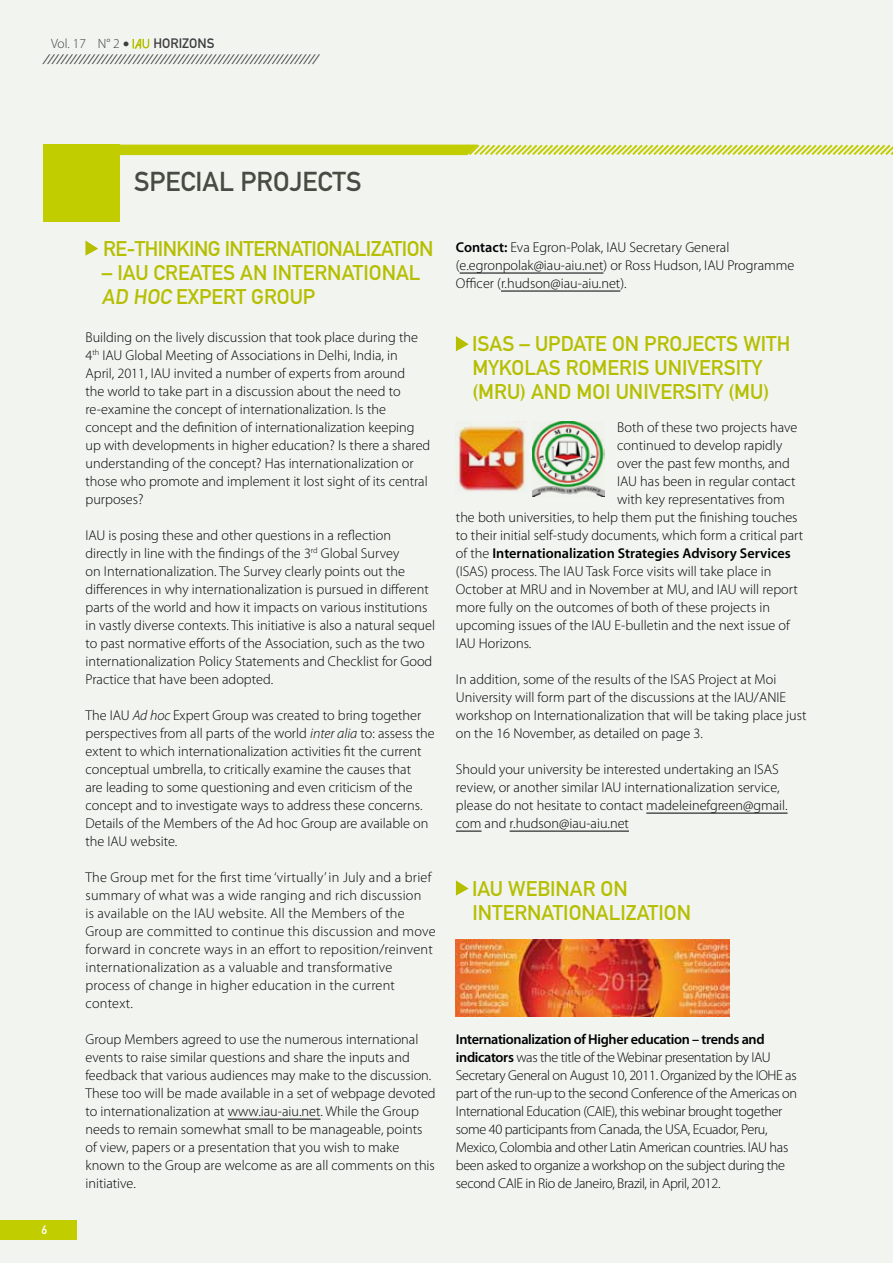
<style>
.page{position:relative;width:893px;height:1263px;background:#f2f4f0}
.page>*{position:absolute;margin:0;border:0;box-sizing:border-box;transform-origin:0 0}
.t1{font:27px "DIN Mittelschrift Std";color:#474c42}
.t2{font:21px "DIN Mittelschrift Std";color:#b5bf00}
.t3{font:300 14.25px/18px "Myriad Pro";color:#000}
.t4{font:300 14.25px/18px "Myriad Pro";letter-spacing:-.025em;color:#000}
.t5{font:600 14.25px "Myriad Pro";color:#000}
.t6{font:italic 13.5px "DIN Mittelschrift Std";color:#3e3d40}
.t7{font:300 13.5px "Myriad Pro";color:#3e3d40}
.t8{font:12px "DIN Mittelschrift Std";color:#fff}
.s1{font-size:27px}
.s2{font-family:"DIN Mittelschrift Std";font-weight:400}
.s3{font-style:italic}
.s4{font-weight:600}
.s5{font-weight:300}
</style>
<div class="page">
<div style="left:0;top:1220px;width:77px;height:20px;background:#c2cd00"></div>
<svg style="left:133px;top:39px;width:16px;height:10px"></svg>
<div style="left:43px;top:145px;width:76px;height:77px;background:#c2cd00"></div>
<svg style="left:43px;top:144px;width:850px;height:13px"></svg>
<hr style="left:228px;top:1119px;width:92px;height:1px;background:#000">
<svg style="left:85px;top:240px;width:13px;height:16px"></svg>
<hr style="left:460px;top:273px;width:143px;height:1px;background:#000">
<hr style="left:501px;top:291px;width:119px;height:1px;background:#000">
<hr style="left:646px;top:813px;width:142px;height:1px;background:#000">
<svg style="left:456px;top:831px;width:25px;height:1px"></svg>
<hr style="left:510px;top:831px;width:119px;height:1px;background:#000">
<svg style="left:456px;top:336px;width:13px;height:15px"></svg>
<svg style="left:456px;top:880px;width:13px;height:16px"></svg>
<img style="left:532px;top:421px;width:72px;height:75px">
<img style="left:456px;top:421px;width:70px;height:70px">
<img style="left:456px;top:940px;width:273px;height:77px">
<p class="t7" style="left:51px;top:36px;width:165px">Vol. 17 N° 2 <span class="s1">•</span> <span class="s2">HORIZONS</span></p>
<p class="t6" style="left:43px;top:51px;width:282px">/////////////////////////////////////////////////////////////</p>
<p class="t8" style="left:41px;top:1223px;width:7px">6</p>
<h1 class="t1" style="left:134px;top:165px;width:229px">SPECIAL PROJECTS</h1>
<h2 class="t2" style="left:103px;top:236px;width:44px">RE-THINKING</h2>
<h2 class="t2" style="left:225px;top:236px;width:17px">INTERNATIONALIZATION</h2>
<h2 class="t2" style="left:102px;top:260px;width:65px">– IAU CREATES</h2>
<h2 class="t2" style="left:240px;top:260px;width:45px">AN INTERNATIONAL</h2>
<h2 class="t2" style="left:102px;top:284px;width:45px">AD HOC</h2>
<h2 class="t2" style="left:176px;top:284px;width:36px">EXPERT</h2>
<h2 class="t2" style="left:251px;top:284px;width:27px">GROUP</h2>
<p class="t3" style="left:85px;top:328px;width:346px">Building on the lively discussion that took place during the 4<sup>th</sup> IAU Global Meeting of Associations in Delhi, India, in<br>April, 2011, IAU invited a number of experts from around<br>the world to take part in a discussion about the need to re-examine the concept of internationalization. Is the concept and the definition of internationalization keeping up with developments in higher education? Is there a shared understanding of the concept? Has internationalization or those who promote and implement it lost sight of its central purposes?</p>
<p class="t3" style="left:85px;top:526px;width:351px">IAU is posing these and other questions in a reflection directly in line with the findings of the 3<sup>rd</sup> Global Survey<br>on Internationalization. The Survey clearly points out the differences in why internationalization is pursued in different parts of the world and how it impacts on various institutions in vastly diverse contexts. This initiative is also a natural sequel to past normative efforts of the Association, such as the two internationalization Policy Statements and Checklist for Good Practice that have been adopted.</p>
<p class="t3" style="left:85px;top:706px;width:351px">The IAU <span class="s3">Ad hoc</span> Expert Group was created to bring together perspectives from all parts of the world <span class="s3">inter alia</span> to: assess the extent to which internationalization activities fit the current conceptual umbrella, to critically examine the causes that<br>are leading to some questioning and even criticism of the concept and to investigate ways to address these concerns.<br>Details of the Members of the Ad hoc Group are available on the IAU website.</p>
<p class="t3" style="left:85px;top:868px;width:352px">The Group met for the first time ‘virtually’ in July and a brief summary of what was a wide ranging and rich discussion<br>is available on the IAU website. All the Members of the Group are committed to continue this discussion and move forward in concrete ways in an effort to reposition/reinvent internationalization as a valuable and transformative process of change in higher education in the current context.</p>
<p class="t3" style="left:85px;top:1030px;width:352px">Group Members agreed to use the numerous international events to raise similar questions and share the inputs and feedback that various audiences may make to the discussion.<br>These too will be made available in a set of webpage devoted to internationalization at www.iau-aiu.net. While the Group needs to remain somewhat small to be manageable, points of view, papers or a presentation that you wish to make known to the Group are welcome as are all comments on this initiative.</p>
<p class="t3" style="left:456px;top:238px;width:340px"><span class="s4">Contact:</span> Eva Egron-Polak, IAU Secretary General (e.egronpolak@iau-aiu.net) or Ross Hudson, IAU Programme<br>Officer (r.hudson@iau-aiu.net).</p>
<h2 class="t2" style="left:472px;top:332px;width:114px">ISAS – UPDATE</h2>
<h2 class="t2" style="left:612px;top:332px;width:57px">ON PROJECTS</h2>
<h2 class="t2" style="left:743px;top:332px;width:28px">WITH</h2>
<h2 class="t2" style="left:472px;top:356px;width:29px">MYKOLAS</h2>
<h2 class="t2" style="left:566px;top:356px;width:26px">ROMERIS</h2>
<h2 class="t2" style="left:654px;top:356px;width:25px">UNIVERSITY</h2>
<h2 class="t2" style="left:472px;top:380px;width:168px">(MRU) AND MOI UNIVERSITY</h2>
<h2 class="t2" style="left:728px;top:380px;width:42px">(MU)</h2>
<p class="t3" style="left:617px;top:418px;width:182px">Both of these two projects have</p>
<p class="t3" style="left:617px;top:436px;width:167px">continued to develop rapidly</p>
<p class="t3" style="left:617px;top:454px;width:174px">over the past few months, and</p>
<p class="t3" style="left:617px;top:472px;width:180px">IAU has been in regular contact</p>
<p class="t3" style="left:617px;top:490px;width:169px">with key representatives from</p>
<p class="t3" style="left:456px;top:508px;width:343px">the both universities, to help them put the finishing touches</p>
<p class="t3" style="left:456px;top:526px;width:349px">to their initial self-study documents, which form a critical part</p>
<p class="t5" style="left:456px;top:544px;width:336px"><span class="s5">of the</span> Internationalization Strategies Advisory Services</p>
<p class="t3" style="left:456px;top:562px;width:317px">(ISAS) process. The IAU Task Force visits will take place in</p>
<p class="t3" style="left:456px;top:580px;width:343px">October at MRU and in November at MU, and IAU will report</p>
<p class="t3" style="left:456px;top:598px;width:316px">more fully on the outcomes of both of these projects in</p>
<p class="t3" style="left:456px;top:616px;width:335px">upcoming issues of the IAU E-bulletin and the next issue of</p>
<p class="t3" style="left:456px;top:634px;width:77px">IAU Horizons.</p>
<p class="t3" style="left:456px;top:670px;width:352px">In addition, some of the results of the ISAS Project at Moi University will form part of the discussions at the IAU/ANIE workshop on Internationalization that will be taking place just on the 16 November, as detailed on page 3.</p>
<p class="t3" style="left:456px;top:760px;width:333px">Should your university be interested undertaking an ISAS review, or another similar IAU internationalization service, please do not hesitate to contact madeleinefgreen@gmail. com and r.hudson@iau-aiu.net</p>
<h2 class="t2" style="left:472px;top:876px;width:90px">IAU WEBINAR</h2>
<h2 class="t2" style="left:601px;top:876px;width:14px">ON</h2>
<h2 class="t2" style="left:472px;top:900px;width:18px">INTERNATIONALIZATION</h2>
<p class="t4" style="left:456px;top:1030px;width:343px"><span class="s4">Internationalization of Higher education – trends and indicators</span> was the title of the Webinar presentation by IAU Secretary General on August 10, 2011. Organized by the IOHE as part of the run-up to the second Conference of the Americas on International Education (CAIE), this webinar brought together some 40 participants from Canada, the USA, Ecuador, Peru, Mexico, Colombia and other Latin American countries. IAU has been asked to organize a workshop on the subject during the second CAIE in Rio de Janeiro, Brazil, in April, 2012.</p>
</div>
